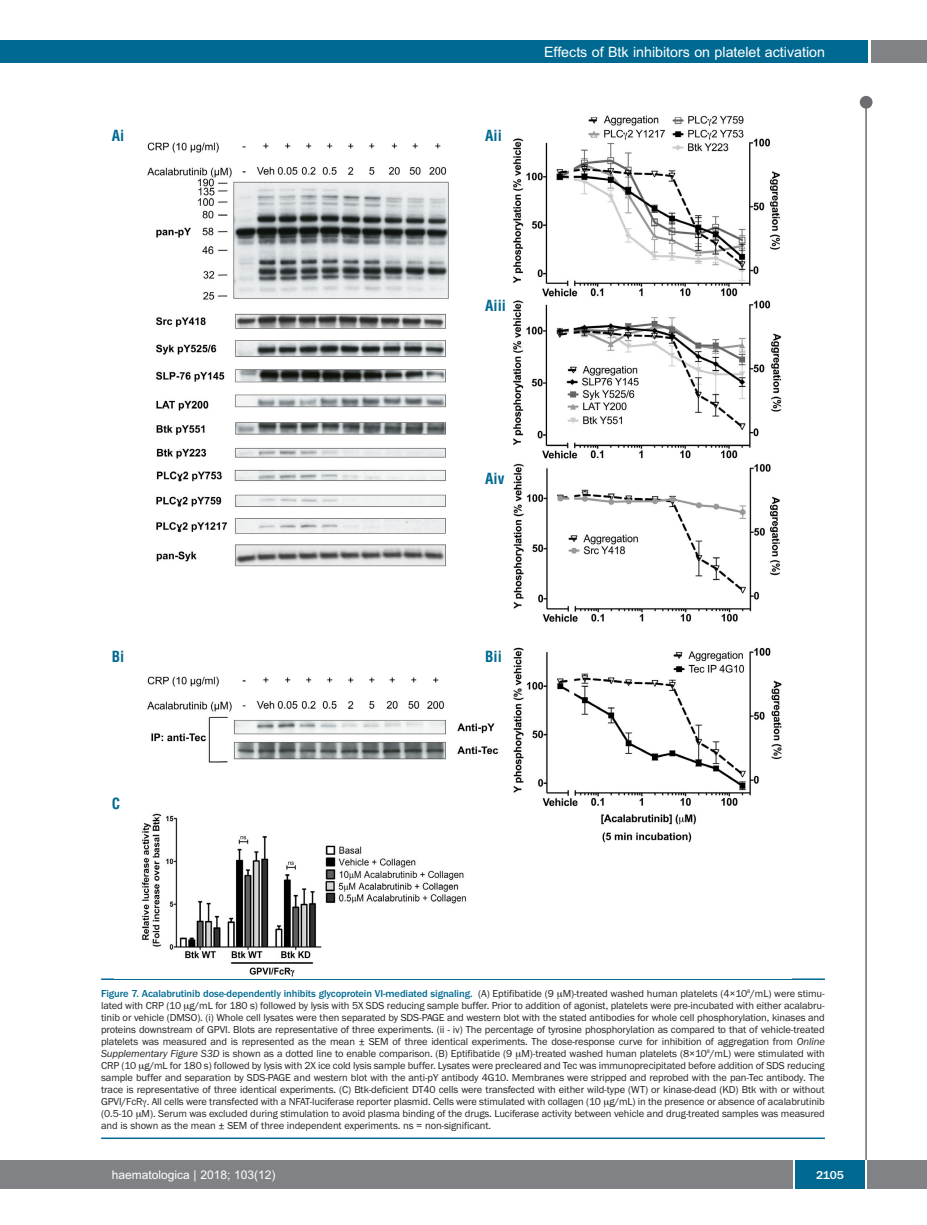
<style>
.page{position:relative;width:927px;height:1225px;background:#fff}
.page>*{position:absolute;margin:0;border:0;box-sizing:border-box;transform-origin:0 0}
.t1{font:700 condensed 15px "Helvetica";color:#006991}
.t2{font:14.25px "Arial";color:#fff}
.t3{font:12px "Arial";color:#fff}
.t4{font:500 12px "Franklin Gothic";color:#fff}
.t5{font:10.5px/12px "Franklin Gothic";letter-spacing:-.01em;color:#231f20;text-align:justify}
.s1{font-weight:500;color:#006991}
.s2{font-style:italic}
</style>
<div class="page">
<div style="left:860px;top:96px;width:12px;height:13px;background:#6c6d70;border-radius:50%"></div>
<hr style="left:865px;top:98px;width:2px;height:1062px;background:#6c6d70">
<div style="left:871px;top:40px;width:56px;height:22px;background:#808285"></div>
<div style="left:18px;top:40px;width:849px;height:22px;background:#006991"></div>
<div style="left:17px;top:1160px;width:910px;height:28px;background:#808285"></div>
<div style="left:795px;top:1160px;width:70px;height:28px;background:#006991"></div>
<hr style="left:793px;top:1160px;width:2px;height:28px;background:#fff">
<hr style="left:865px;top:1160px;width:2px;height:28px;background:#fff">
<div style="left:0;top:40px;width:19px;height:22px;background:#006991"></div>
<div style="left:0;top:1160px;width:18px;height:28px;background:#808285"></div>
<hr style="left:101px;top:978px;width:724px;height:2px;background:#006991">
<hr style="left:101px;top:1137px;width:724px;height:2px;background:#006991">
<img style="left:142px;top:115px;width:640px;height:862px">
<h1 class="t1" style="left:112px;top:127px;width:14px">Ai</h1>
<h1 class="t1" style="left:112px;top:648px;width:14px">Bi</h1>
<h1 class="t1" style="left:112px;top:795px;width:10px">C</h1>
<h1 class="t1" style="left:485px;top:127px;width:18px">Aii</h1>
<h2 class="t2" style="left:544px;top:44px;width:282px">Effects of Btk inhibitors on platelet activation</h2>
<h1 class="t1" style="left:485px;top:297px;width:22px">Aiii</h1>
<h1 class="t1" style="left:485px;top:470px;width:21px">Aiv</h1>
<h1 class="t1" style="left:485px;top:648px;width:18px">Bii</h1>
<p class="t5" style="left:101px;top:987px;width:725px"><span class="s1">Figure 7. Acalabrutinib dose-dependently inhibits glycoprotein VI-mediated signaling.</span> (A) Eptifibatide (9 M)-treated washed human platelets (4×10<sup>8</sup>/mL) were stimu&shy;lated with CRP (10 g/mL for 180 s) followed by lysis with 5X SDS reducing sample buffer. Prior to addition of agonist, platelets were pre-incubated with either acalabru&shy;tinib or vehicle (DMSO). (i) Whole cell lysates were then separated by SDS-PAGE and western blot with the stated antibodies for whole cell phosphorylation, kinases and proteins downstream of GPVI. Blots are representative of three experiments. (ii - iv) The percentage of tyrosine phosphorylation as compared to that of vehicle-treated platelets was measured and is represented as the mean ± SEM of three identical experiments. The dose-response curve for inhibition of aggregation from <span class="s2">Online Supplementary Figure S3D</span> is shown as a dotted line to enable comparison. (B) Eptifibatide (9 M)-treated washed human platelets (8×10<sup>8</sup>/mL) were stimulated with CRP (10 g/mL for 180 s) followed by lysis with 2X ice cold lysis sample buffer. Lysates were precleared and Tec was immunoprecipitated before addition of SDS reducing sample buffer and separation by SDS-PAGE and western blot with the anti-pY antibody 4G10. Membranes were stripped and reprobed with the pan-Tec antibody. The trace is representative of three identical experiments. (C) Btk-deficient DT40 cells were transfected with either wild-type (WT) or kinase-dead (KD) Btk with or without GPVI/FcR . All cells were transfected with a NFAT-luciferase reporter plasmid. Cells were stimulated with collagen (10 g/mL) in the presence or absence of acalabrutinib (0.5-10 M). Serum was excluded during stimulation to avoid plasma binding of the drugs. Luciferase activity between vehicle and drug-treated samples was measured and is shown as the mean ± SEM of three independent experiments. ns = non-significant.</p>
<p class="t3" style="left:112px;top:1167px;width:165px">haematologica | 2018; 103(12)</p>
<p class="t4" style="left:816px;top:1167px;width:29px">2105</p>
</div>
